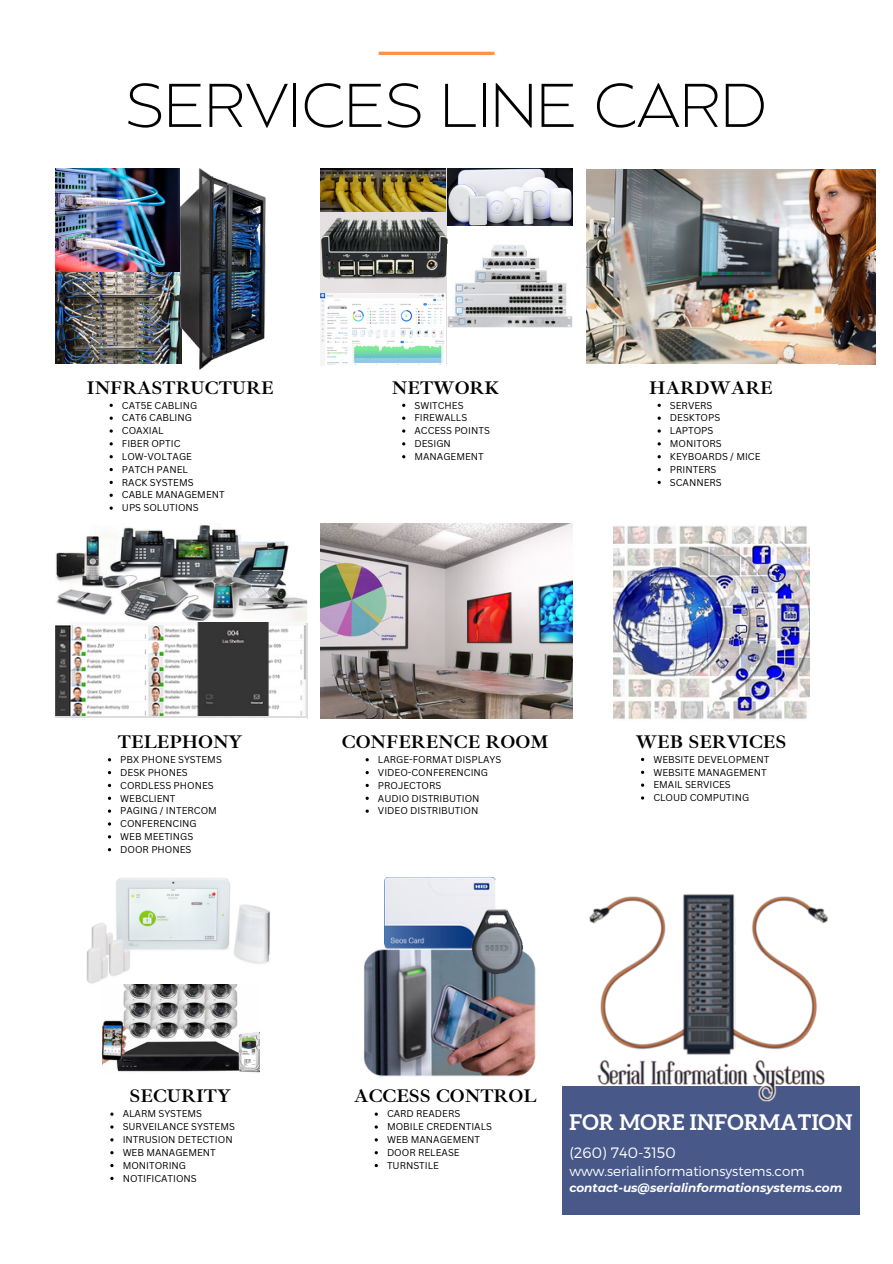
<style>
.page{position:relative;width:893px;height:1264px;background:#fff}
.page>*{position:absolute;margin:0;border:0;box-sizing:border-box;transform-origin:0 0}
.t1{font:200 61.5px "Balgin";color:#000}
.t2{font:700 21.3px "Aleo";letter-spacing:.015em;color:#fff}
.t3{font:700 18.75px "Ibarra Real Nova";color:#000}
.t4{font:300 15px "Montserrat";color:#fff}
.t5{font:300 13.5px "Montserrat";color:#fff}
.t6{font:italic 700 12px "Montserrat";color:#fff}
.t7{font:9.6px "Canva Sans";color:#000}
</style>
<div class="page">
<div style="left:320px;top:169px;width:126px;height:124px;background:#e4e0e1"></div>
<img style="left:586px;top:169px;width:289px;height:196px">
<div style="left:586px;top:364px;width:251px;height:142px;background:#fff"></div>
<hr style="left:378px;top:52px;width:116px;height:3px;background:#ff914d">
<img style="left:55px;top:169px;width:126px;height:194px">
<img style="left:181px;top:169px;width:84px;height:201px">
<img style="left:320px;top:169px;width:125px;height:42px">
<img style="left:321px;top:217px;width:126px;height:63px">
<img style="left:447px;top:169px;width:125px;height:57px">
<img style="left:447px;top:245px;width:125px;height:82px">
<img style="left:320px;top:293px;width:125px;height:72px">
<img style="left:55px;top:525px;width:252px;height:190px">
<img style="left:320px;top:523px;width:252px;height:195px">
<img style="left:613px;top:526px;width:196px;height:194px">
<img style="left:87px;top:878px;width:183px;height:106px">
<img style="left:102px;top:984px;width:157px;height:89px">
<img style="left:363px;top:949px;width:173px;height:128px">
<img style="left:384px;top:877px;width:139px;height:96px">
<div style="left:563px;top:1086px;width:296px;height:128px;background:#485989"></div>
<img style="left:589px;top:894px;width:239px;height:208px">
<svg style="left:402px;top:416px;width:3px;height:4px"></svg>
<svg style="left:108px;top:796px;width:3px;height:4px"></svg>
<svg style="left:365px;top:771px;width:4px;height:3px"></svg>
<svg style="left:365px;top:783px;width:4px;height:4px"></svg>
<svg style="left:365px;top:796px;width:4px;height:4px"></svg>
<svg style="left:374px;top:1164px;width:4px;height:3px"></svg>
<p class="t1" style="left:125px;top:81px;width:643px">SERVICES LINE CARD</p>
<p class="t3" style="left:87px;top:376px;width:188px">INFRASTRUCTURE</p>
<p class="t7" style="left:122px;top:398px;width:77px">CAT5E CABLING</p>
<p class="t7" style="left:122px;top:411px;width:71px">CAT6 CABLING</p>
<p class="t7" style="left:122px;top:424px;width:43px">COAXIAL</p>
<p class="t7" style="left:122px;top:437px;width:60px">FIBER OPTIC</p>
<p class="t7" style="left:122px;top:449px;width:72px">LOW-VOLTAGE</p>
<p class="t7" style="left:122px;top:462px;width:67px">PATCH PANEL</p>
<p class="t7" style="left:122px;top:475px;width:73px">RACK SYSTEMS</p>
<p class="t7" style="left:122px;top:488px;width:104px">CABLE MANAGEMENT</p>
<p class="t7" style="left:122px;top:501px;width:78px">UPS SOLUTIONS</p>
<p class="t3" style="left:392px;top:376px;width:108px">NETWORK</p>
<p class="t7" style="left:414px;top:398px;width:51px">SWITCHES</p>
<p class="t7" style="left:414px;top:411px;width:54px">FIREWALLS</p>
<p class="t7" style="left:414px;top:424px;width:77px">ACCESS POINTS</p>
<p class="t7" style="left:414px;top:437px;width:38px">DESIGN</p>
<p class="t7" style="left:414px;top:449px;width:71px">MANAGEMENT</p>
<p class="t3" style="left:649px;top:376px;width:125px">HARDWARE</p>
<p class="t7" style="left:670px;top:398px;width:44px">SERVERS</p>
<p class="t7" style="left:670px;top:411px;width:52px">DESKTOPS</p>
<p class="t7" style="left:670px;top:424px;width:45px">LAPTOPS</p>
<p class="t7" style="left:670px;top:437px;width:53px">MONITORS</p>
<p class="t7" style="left:670px;top:449px;width:92px">KEYBOARDS / MICE</p>
<p class="t7" style="left:670px;top:462px;width:48px">PRINTERS</p>
<p class="t7" style="left:670px;top:475px;width:53px">SCANNERS</p>
<p class="t3" style="left:118px;top:730px;width:126px">TELEPHONY</p>
<p class="t7" style="left:120px;top:752px;width:103px">PBX PHONE SYSTEMS</p>
<p class="t7" style="left:120px;top:765px;width:69px">DESK PHONES</p>
<p class="t7" style="left:120px;top:778px;width:95px">CORDLESS PHONES</p>
<p class="t7" style="left:120px;top:791px;width:57px">WEBCLIENT</p>
<p class="t7" style="left:120px;top:804px;width:98px">PAGING / INTERCOM</p>
<p class="t7" style="left:120px;top:817px;width:78px">CONFERENCING</p>
<p class="t7" style="left:120px;top:829px;width:74px">WEB MEETINGS</p>
<p class="t7" style="left:120px;top:842px;width:73px">DOOR PHONES</p>
<p class="t3" style="left:342px;top:730px;width:208px">CONFERENCE ROOM</p>
<p class="t7" style="left:378px;top:752px;width:125px">LARGE-FORMAT DISPLAYS</p>
<p class="t7" style="left:378px;top:765px;width:112px">VIDEO-CONFERENCING</p>
<p class="t7" style="left:378px;top:778px;width:65px">PROJECTORS</p>
<p class="t7" style="left:378px;top:791px;width:103px">AUDIO DISTRIBUTION</p>
<p class="t7" style="left:378px;top:804px;width:102px">VIDEO DISTRIBUTION</p>
<p class="t3" style="left:635px;top:730px;width:152px">WEB SERVICES</p>
<p class="t7" style="left:653px;top:752px;width:117px">WEBSITE DEVELOPMENT</p>
<p class="t7" style="left:653px;top:765px;width:115px">WEBSITE MANAGEMENT</p>
<p class="t7" style="left:653px;top:778px;width:79px">EMAIL SERVICES</p>
<p class="t7" style="left:653px;top:791px;width:97px">CLOUD COMPUTING</p>
<p class="t3" style="left:130px;top:1084px;width:103px">SECURITY</p>
<p class="t7" style="left:123px;top:1107px;width:81px">ALARM SYSTEMS</p>
<p class="t7" style="left:123px;top:1119px;width:114px">SURVEILANCE SYSTEMS</p>
<p class="t7" style="left:123px;top:1132px;width:111px">INTRUSION DETECTION</p>
<p class="t7" style="left:123px;top:1145px;width:95px">WEB MANAGEMENT</p>
<p class="t7" style="left:123px;top:1158px;width:65px">MONITORING</p>
<p class="t7" style="left:123px;top:1171px;width:76px">NOTIFICATIONS</p>
<p class="t3" style="left:354px;top:1084px;width:184px">ACCESS CONTROL</p>
<p class="t7" style="left:387px;top:1107px;width:75px">CARD READERS</p>
<p class="t7" style="left:387px;top:1119px;width:106px">MOBILE CREDENTIALS</p>
<p class="t7" style="left:387px;top:1132px;width:95px">WEB MANAGEMENT</p>
<p class="t7" style="left:387px;top:1145px;width:74px">DOOR RELEASE</p>
<p class="t7" style="left:387px;top:1158px;width:54px">TURNSTILE</p>
<p class="t2" style="left:569px;top:1110px;width:284px">FOR MORE INFORMATION</p>
<p class="t4" style="left:569px;top:1142px;width:108px">(260) 740-3150</p>
<p class="t5" style="left:569px;top:1162px;width:236px">www.serialinformationsystems.com</p>
<p class="t6" style="left:569px;top:1180px;width:274px">contact-us@serialinformationsystems.com</p>
</div>
